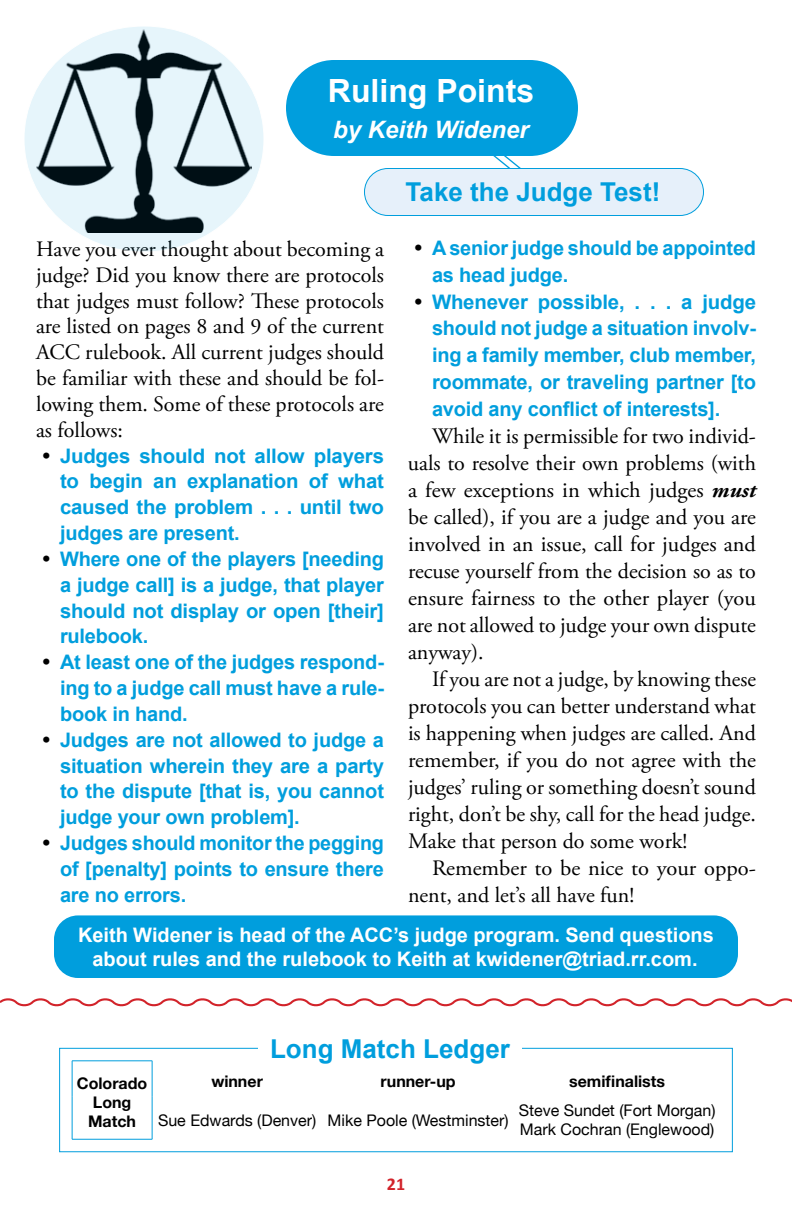
<style>
.page{position:relative;width:792px;height:1224px;background:#fff}
.page>*{position:absolute;margin:0;border:0;box-sizing:border-box;transform-origin:0 0}
.t1{font:700 32px "Arial";color:#fff}
.t2{font:700 26px "Arial";color:#009edd}
.t3{font:italic 700 24px "Arial";color:#fff}
.t4{font:22px/27px "Adobe Garamond Pro";color:#000;text-align:justify}
.t5{font:700 20px/25.8px "Arial";letter-spacing:-.01em;color:#009edd;text-align:justify}
.t6{font:700 20px/24px "Arial";color:#fff;text-align:center}
.t7{font:700 18px "Calibri";color:#d2232a}
.t8{font:16px/19.2px "Helvetica Neue";color:#000}
.t9{font:700 16px/19px "Helvetica Neue";color:#000;text-align:center}
.s1{font-family:"Adobe Garamond Pro";font-weight:400;font-size:22px;color:#000}
.s2{font-weight:700;font-style:italic}
</style>
<div class="page">
<svg style="left:493px;top:156px;width:28px;height:12px"></svg>
<div style="left:286px;top:60px;width:292px;height:96px;background:#009edd;border-radius:48px"></div>
<svg style="left:24px;top:26px;width:240px;height:226px;fill:#e6f5fb"></svg>
<div style="left:364px;top:168px;width:340px;height:48px;background:#e6f0fa;border-radius:24px"></div>
<div style="left:364px;top:168px;width:340px;height:48px;border:1px solid #009edd;border-radius:24px"></div>
<div style="left:54px;top:915px;width:684px;height:63px;background:#009edd;border-radius:24px"></div>
<hr style="left:72px;top:1060px;width:80px;height:1px;background:#009edd">
<hr style="left:72px;top:1061px;width:1px;height:36px;background:#009edd">
<hr style="left:152px;top:1061px;width:1px;height:36px;background:#009edd">
<hr style="left:72px;top:1097px;width:1px;height:42px;background:#009edd">
<hr style="left:152px;top:1097px;width:1px;height:42px;background:#009edd">
<hr style="left:72px;top:1139px;width:80px;height:1px;background:#009edd">
<div style="left:59px;top:1048px;width:674px;height:104px;border:1px solid #009edd"></div>
<div style="left:258px;top:1027px;width:264px;height:43px;background:#fff"></div>
<svg style="left:0;top:998px;width:792px;height:9px"></svg>
<h1 class="t1" style="left:328px;top:69px;width:208px">Ruling Points</h1>
<p class="t3" style="left:333px;top:114px;width:197px">by Keith Widener</p>
<p class="t4" style="left:36px;top:237px;width:350px;line-height:25.8px">Have you ever thought about becoming a judge? Did you know there are protocols that judges must follow? These protocols are listed on pages 8 and 9 of the current ACC rulebook. All current judges should be familiar with these and should be fol&shy;lowing them. Some of these protocols are as follows:</p>
<p class="t5" style="left:60px;top:443px;width:326px;text-indent:-18px"><span class="s1">•</span> Judges should not allow players to begin an explanation of what caused the problem . . . until two judges are present.</p>
<p class="t5" style="left:60px;top:547px;width:326px;text-indent:-18px"><span class="s1">•</span> Where one of the players [needing a judge call] is a judge, that player should not display or open [their] rulebook.</p>
<p class="t5" style="left:60px;top:650px;width:326px;text-indent:-18px"><span class="s1">•</span> At least one of the judges respond&shy;ing to a judge call must have a rule&shy;book in hand.</p>
<p class="t5" style="left:60px;top:728px;width:326px;text-indent:-18px"><span class="s1">•</span> Judges are not allowed to judge a situation wherein they are a party to the dispute [that is, you cannot judge your own problem].</p>
<p class="t5" style="left:60px;top:831px;width:326px;text-indent:-18px"><span class="s1">•</span> Judges should monitor the pegging of [penalty] points to ensure there are no errors.</p>
<p class="t2" style="left:406px;top:175px;width:256px">Take the Judge Test!</p>
<p class="t5" style="left:432px;top:235px;width:326px;line-height:27px;text-indent:-18px"><span class="s1">•</span> A senior judge should be appointed as head judge.</p>
<p class="t5" style="left:432px;top:289px;width:326px;line-height:27px;text-indent:-18px"><span class="s1">•</span> Whenever possible, . . . a judge should not judge a situation involv&shy;ing a family member, club member, roommate, or traveling partner [to avoid any conflict of interests].</p>
<p class="t4" style="left:408px;top:424px;width:350px;text-indent:24px">While it is permissible for two individ&shy;uals to resolve their own problems (with a few exceptions in which judges <span class="s2">must </span>be called), if you are a judge and you are involved in an issue, call for judges and recuse yourself from the decision so as to ensure fairness to the other player (you are not allowed to judge your own dispute anyway).</p>
<p class="t4" style="left:408px;top:666px;width:350px;text-indent:24px">If you are not a judge, by knowing these protocols you can better understand what is happening when judges are called. And remember, if you do not agree with the judges’ ruling or something doesn’t sound right, don’t be shy, call for the head judge.<br>Make that person do some work!</p>
<p class="t4" style="left:408px;top:855px;width:350px;text-indent:24px">Remember to be nice to your oppo&shy;nent, and let’s all have fun!</p>
<p class="t6" style="left:78px;top:924px;width:638px">Keith Widener is head of the ACC’s judge program. Send questions about rules and the rulebook to Keith at kwidener@triad.rr.com.</p>
<p class="t2" style="left:270px;top:1031px;width:241px">Long Match Ledger</p>
<p class="t9" style="left:77px;top:1074px;width:72px">Colorado<br>Long<br>Match</p>
<p class="t9" style="left:211px;top:1072px;width:53px">winner</p>
<p class="t9" style="left:381px;top:1072px;width:76px">runner-up</p>
<p class="t9" style="left:569px;top:1072px;width:97px">semifinalists</p>
<p class="t8" style="left:158px;top:1111px;width:352px">Sue Edwards (Denver) Mike Poole (Westminster)</p>
<p class="t8" style="left:519px;top:1102px;width:198px">Steve Sundet (Fort Morgan)<br>Mark Cochran (Englewood)</p>
<p class="t7" style="left:387px;top:1172px;width:20px">21</p>
</div>
